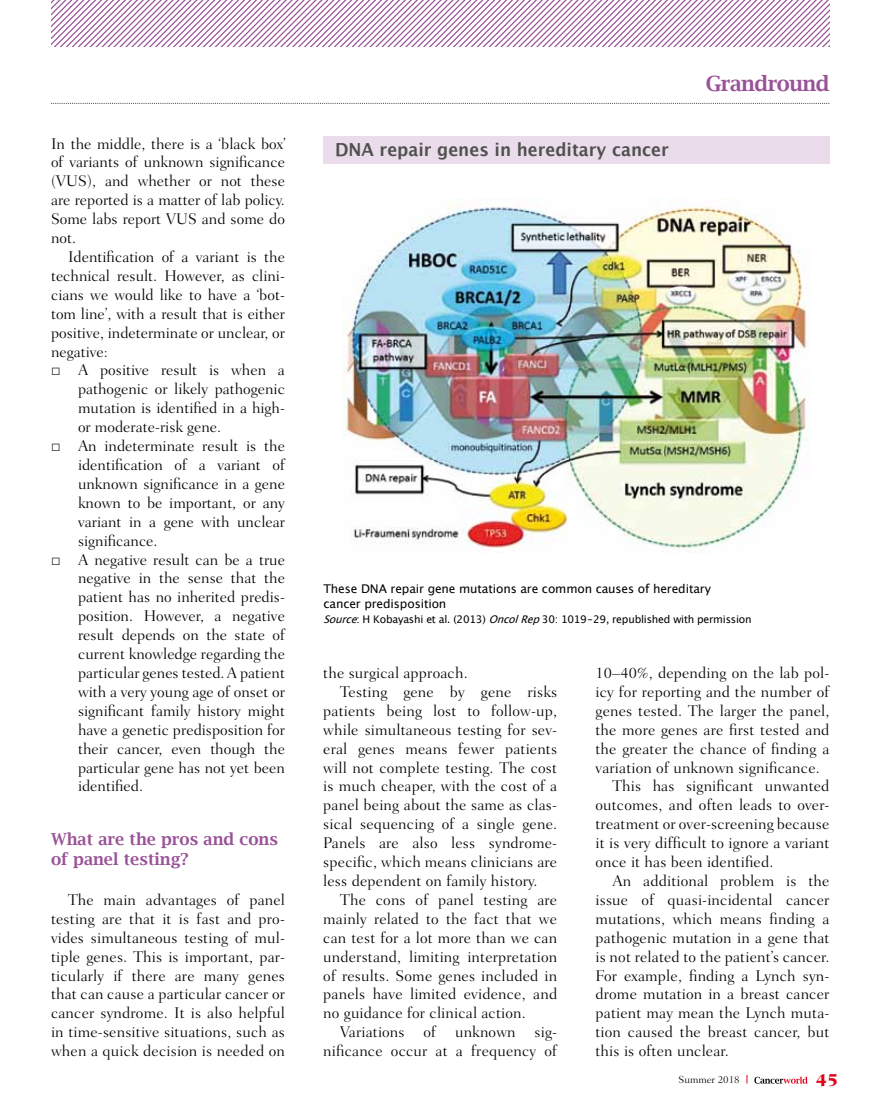
<style>
.page{position:relative;width:872px;height:1106px;background:#fff}
.page>*{position:absolute;margin:0;border:0;box-sizing:border-box;transform-origin:0 0}
.t1{font:600 21px "Lucida Bright";letter-spacing:-.025em;color:#995297}
.t2{font:700 18px "Lucida Grande";color:#50514f;scale:.94 1}
.t3{font:800 18px "Fairfield LH";color:#e2001a}
.t4{font:600 16.5px/19.8px "Lucida Bright";color:#995297}
.t5{font:300 15.75px/18.9px "Fairfield LH";letter-spacing:.01em;color:#000;text-align:justify}
.t6{font:12px/15px "Lucida Grande";letter-spacing:-.01em;color:#000}
.t7{font:10.5px "Lucida Grande";letter-spacing:-.02em;color:#000}
.t8{font:300 10.5px "Fairfield LH";color:#000}
.s1{font-family:"Arial";font-weight:400}
.s2{font-style:italic}
</style>
<div class="page">
<svg style="left:754px;top:1076px;width:53px;height:7px"></svg>
<div style="left:323px;top:136px;width:506px;height:27px;background:#eadcea"></div>
<img style="left:342px;top:204px;width:467px;height:348px">
<svg style="left:51px;top:0;width:778px;height:47px"></svg>
<svg style="left:51px;top:103px;width:778px;height:1px"></svg>
<p class="t5" style="left:51px;top:134px;width:236px">In the middle, there is a ‘black box’ of variants of unknown significance (VUS), and whether or not these are reported is a matter of lab policy.<br>Some labs report VUS and some do not.</p>
<p class="t5" style="left:51px;top:247px;width:235px;text-indent:17px">Identification of a variant is the technical result. However, as clini&shy;cians we would like to have a ‘bot&shy;tom line’, with a result that is either positive, indeterminate or unclear, or negative:</p>
<p class="t5" style="left:78px;top:361px;width:208px;text-indent:-27px"><span class="s1">□</span> A positive result is when a pathogenic or likely pathogenic mutation is identified in a high&shy;or moderate-risk gene.</p>
<p class="t5" style="left:78px;top:436px;width:208px;text-indent:-27px"><span class="s1">□</span> An indeterminate result is the identification of a variant of unknown significance in a gene known to be important, or any variant in a gene with unclear significance.</p>
<p class="t5" style="left:78px;top:550px;width:208px;text-indent:-27px"><span class="s1">□</span> A negative result can be a true negative in the sense that the patient has no inherited predis&shy;position. However, a negative result depends on the state of current knowledge regarding the particular genes tested. A patient with a very young age of onset or significant family history might have a genetic predisposition for their cancer, even though the particular gene has not yet been identified.</p>
<p class="t4" style="left:51px;top:829px;width:228px">What are the pros and cons of panel testing?</p>
<p class="t5" style="left:51px;top:890px;width:235px;text-indent:17px">The main advantages of panel testing are that it is fast and pro&shy;vides simultaneous testing of mul&shy;tiple genes. This is important, par&shy;ticularly if there are many genes that can cause a particular cancer or cancer syndrome. It is also helpful in time-sensitive situations, such as when a quick decision is needed on</p>
<p class="t2" style="left:335px;top:139px;width:356px">DNA repair genes in hereditary cancer</p>
<h1 class="t1" style="left:705px;top:70px;width:125px">Grandround</h1>
<p class="t6" style="left:323px;top:581px;width:389px">These DNA repair gene mutations are common causes of hereditary cancer predisposition</p>
<p class="t7" style="left:323px;top:612px;width:429px"><span class="s2">Source</span>: H Kobayashi et al. (2013) <span class="s2">OncolRep</span>30: 1019‒29, republished with permission</p>
<p class="t5" style="left:323px;top:663px;width:146px">the surgical approach.</p>
<p class="t5" style="left:340px;top:682px;width:218px">Testing gene by gene risks</p>
<p class="t5" style="left:323px;top:701px;width:235px">patients being lost to follow-up,</p>
<p class="t5" style="left:323px;top:720px;width:235px">while simultaneous testing for sev-</p>
<p class="t5" style="left:323px;top:739px;width:235px">eral genes means fewer patients</p>
<p class="t5" style="left:323px;top:758px;width:235px">will not complete testing. The cost</p>
<p class="t5" style="left:323px;top:777px;width:235px">is much cheaper, with the cost of a</p>
<p class="t5" style="left:323px;top:795px;width:235px">panel being about the same as clas-</p>
<p class="t5" style="left:323px;top:814px;width:235px">sical sequencing of a single gene.</p>
<p class="t5" style="left:323px;top:833px;width:235px">Panels are also less syndrome-</p>
<p class="t5" style="left:323px;top:852px;width:235px">specific, which means clinicians are</p>
<p class="t5" style="left:323px;top:871px;width:216px">less dependent on family history.</p>
<p class="t5" style="left:340px;top:890px;width:218px">The cons of panel testing are</p>
<p class="t5" style="left:323px;top:909px;width:235px">mainly related to the fact that we</p>
<p class="t5" style="left:323px;top:928px;width:235px">can test for a lot more than we can</p>
<p class="t5" style="left:323px;top:947px;width:235px">understand, limiting interpretation</p>
<p class="t5" style="left:323px;top:966px;width:235px">of results. Some genes included in</p>
<p class="t5" style="left:323px;top:984px;width:235px">panels have limited evidence, and</p>
<p class="t5" style="left:323px;top:1003px;width:204px">no guidance for clinical action.</p>
<p class="t5" style="left:340px;top:1022px;width:218px">Variations of unknown sig-</p>
<p class="t5" style="left:323px;top:1041px;width:235px">nificance occur at a frequency of</p>
<p class="t5" style="left:595px;top:663px;width:235px">10–40%, depending on the lab pol-</p>
<p class="t5" style="left:595px;top:682px;width:235px">icy for reporting and the number of</p>
<p class="t5" style="left:595px;top:701px;width:235px">genes tested. The larger the panel,</p>
<p class="t5" style="left:595px;top:720px;width:235px">the more genes are first tested and</p>
<p class="t5" style="left:595px;top:739px;width:235px">the greater the chance of finding a</p>
<p class="t5" style="left:595px;top:758px;width:226px">variation of unknown significance.</p>
<p class="t5" style="left:612px;top:777px;width:218px">This has significant unwanted</p>
<p class="t5" style="left:595px;top:795px;width:235px">outcomes, and often leads to over-</p>
<p class="t5" style="left:595px;top:814px;width:235px">treatment or over-screening because</p>
<p class="t5" style="left:595px;top:833px;width:235px">it is very difficult to ignore a variant</p>
<p class="t5" style="left:595px;top:852px;width:179px">once it has been identified.</p>
<p class="t5" style="left:612px;top:871px;width:218px">An additional problem is the</p>
<p class="t5" style="left:595px;top:890px;width:235px">issue of quasi-incidental cancer</p>
<p class="t5" style="left:595px;top:909px;width:235px">mutations, which means finding a</p>
<p class="t5" style="left:595px;top:928px;width:235px">pathogenic mutation in a gene that</p>
<p class="t5" style="left:595px;top:947px;width:235px">is not related to the patient’s cancer.</p>
<p class="t5" style="left:595px;top:966px;width:235px">For example, finding a Lynch syn-</p>
<p class="t5" style="left:595px;top:984px;width:235px">drome mutation in a breast cancer</p>
<p class="t5" style="left:595px;top:1003px;width:235px">patient may mean the Lynch muta-</p>
<p class="t5" style="left:595px;top:1022px;width:235px">tion caused the breast cancer, but</p>
<p class="t5" style="left:595px;top:1041px;width:135px">this is often unclear.</p>
<p class="t8" style="left:678px;top:1073px;width:63px">Summer 2018</p>
<p class="t3" style="left:815px;top:1069px;width:24px">45</p>
</div>
